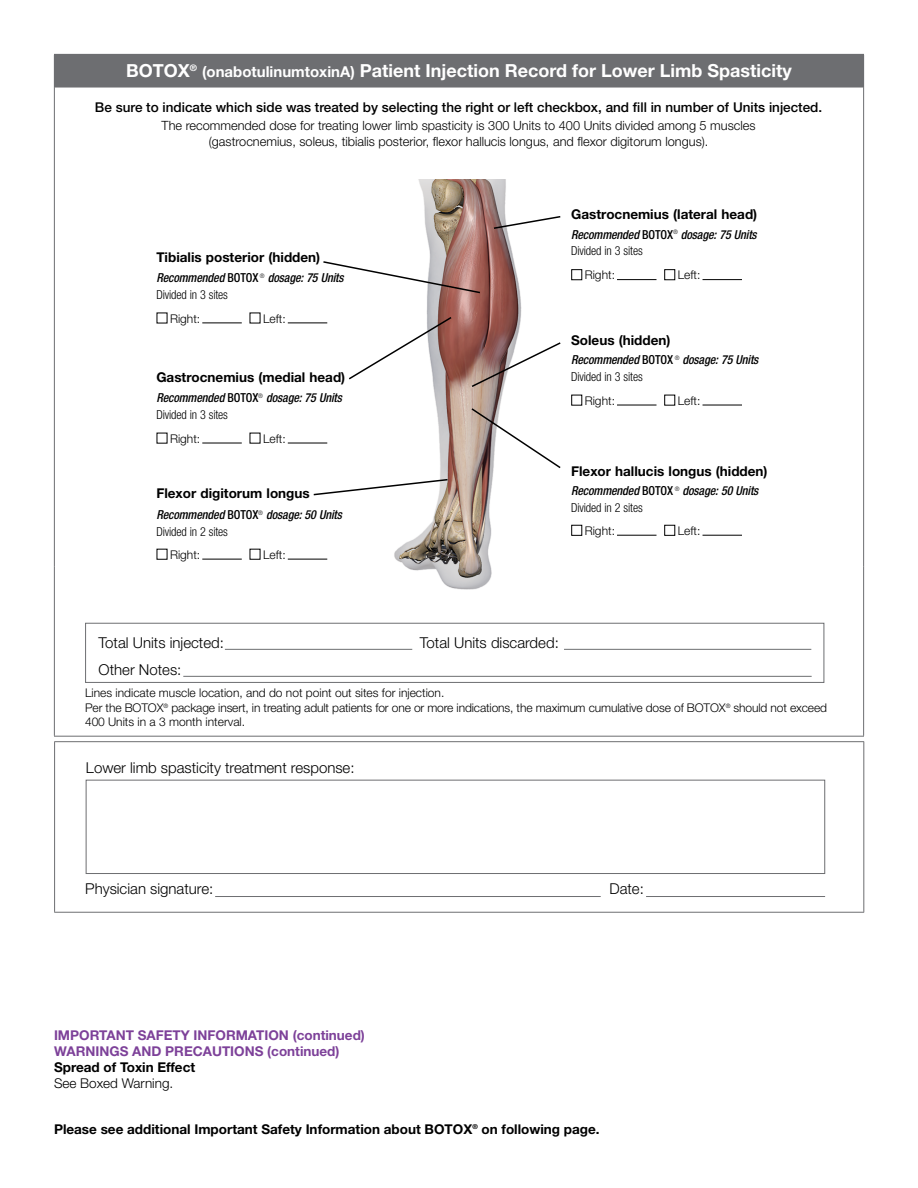
<style>
.page{position:relative;width:918px;height:1188px;background:#fff}
.page>*{position:absolute;margin:0;border:0;box-sizing:border-box;transform-origin:0 0}
.t1{font:700 18px "Helvetica Neue LT Std";color:#fff}
.t2{font:300 15px "Helvetica Neue LT Std";color:#000}
.t3{font:700 13.5px "Helvetica Neue LT Std";color:#000}
.t4{font:500 13.5px "Helvetica Neue LT Std";color:#000}
.t5{font:700 13.5px/16.2px "Helvetica Neue LT Std";color:#7d4199}
.t6{font:300 13.5px "Helvetica Neue LT Std";color:#000}
.t7{font:300 12.75px/15.3px "Helvetica Neue LT Std";color:#000;text-align:center}
.t8{font:italic 500 condensed 12.45px/16.5px "Helvetica Neue LT Std";letter-spacing:-.01em;color:#000}
.t9{font:300 12px/14.4px "Helvetica Neue LT Std";color:#000}
.s1{font-size:15px}
.s2{font-style:normal}
.s3{font-weight:300;font-style:normal}
</style>
<div class="page">
<img style="left:394px;top:180px;width:128px;height:410px">
<svg style="left:349px;top:316px;width:104px;height:65px"></svg>
<svg style="left:492px;top:215px;width:69px;height:15px"></svg>
<svg style="left:323px;top:260px;width:159px;height:34px"></svg>
<svg style="left:470px;top:341px;width:91px;height:47px"></svg>
<svg style="left:470px;top:407px;width:91px;height:63px"></svg>
<svg style="left:313px;top:478px;width:136px;height:18px"></svg>
<div style="left:85px;top:623px;width:739px;height:60px;border:1px solid #6d6e71"></div>
<hr style="left:225px;top:649px;width:187px;height:1px;background:#6d6e71">
<hr style="left:564px;top:649px;width:247px;height:1px;background:#6d6e71">
<hr style="left:183px;top:676px;width:629px;height:1px;background:#6d6e71">
<hr style="left:54px;top:741px;width:810px;height:1px;background:#6d6e71">
<hr style="left:54px;top:742px;width:1px;height:170px;background:#6d6e71">
<hr style="left:863px;top:742px;width:1px;height:170px;background:#6d6e71">
<hr style="left:54px;top:912px;width:810px;height:1px;background:#6d6e71">
<hr style="left:202px;top:323px;width:40px;height:1px;background:#000">
<hr style="left:288px;top:323px;width:39px;height:1px;background:#000">
<hr style="left:202px;top:443px;width:40px;height:1px;background:#000">
<hr style="left:288px;top:443px;width:39px;height:1px;background:#000">
<hr style="left:202px;top:559px;width:40px;height:1px;background:#000">
<hr style="left:288px;top:559px;width:39px;height:1px;background:#000">
<hr style="left:617px;top:279px;width:40px;height:1px;background:#000">
<div style="left:571px;top:269px;width:11px;height:11px;border:1px solid #000"></div>
<hr style="left:703px;top:279px;width:39px;height:1px;background:#000">
<div style="left:664px;top:269px;width:11px;height:11px;border:1px solid #000"></div>
<hr style="left:617px;top:405px;width:40px;height:1px;background:#000">
<div style="left:571px;top:395px;width:11px;height:11px;border:1px solid #000"></div>
<hr style="left:703px;top:405px;width:39px;height:1px;background:#000">
<div style="left:664px;top:395px;width:11px;height:11px;border:1px solid #000"></div>
<hr style="left:617px;top:535px;width:40px;height:1px;background:#000">
<div style="left:571px;top:525px;width:11px;height:11px;border:1px solid #000"></div>
<hr style="left:703px;top:535px;width:39px;height:1px;background:#000">
<div style="left:664px;top:525px;width:11px;height:11px;border:1px solid #000"></div>
<div style="left:54px;top:54px;width:810px;height:33px;background:#6d6e71"></div>
<hr style="left:55px;top:86px;width:808px;height:2px;background:#6d6e71">
<hr style="left:54px;top:87px;width:1px;height:479px;background:#6d6e71">
<hr style="left:863px;top:87px;width:1px;height:479px;background:#6d6e71">
<hr style="left:54px;top:566px;width:1px;height:170px;background:#6d6e71">
<hr style="left:863px;top:566px;width:1px;height:170px;background:#6d6e71">
<hr style="left:54px;top:736px;width:810px;height:1px;background:#6d6e71">
<div style="left:86px;top:780px;width:739px;height:94px;border:1px solid #6d6e71"></div>
<hr style="left:215px;top:896px;width:386px;height:1px;background:#6d6e71">
<hr style="left:646px;top:896px;width:179px;height:1px;background:#6d6e71">
<h1 class="t1" style="left:126px;top:59px;width:667px">BOTOX<sup>®</sup> <span class="s1">(onabotulinumtoxinA)</span> Patient Injection Record for Lower Limb Spasticity</h1>
<p class="t4" style="left:95px;top:99px;width:729px">Be sure to indicate which side was treated by selecting the right or left checkbox, and fill in number of Units injected.</p>
<p class="t7" style="left:162px;top:118px;width:595px">The recommended dose for treating lower limb spasticity is 300 Units to 400 Units divided among 5 muscles (gastrocnemius, soleus, tibialis posterior, flexor hallucis longus, and flexor digitorum longus).</p>
<p class="t3" style="left:156px;top:248px;width:165px">Tibialis posterior (hidden)</p>
<p class="t8" style="left:156px;top:270px;width:189px">Recommended <span class="s2">BOTOX</span> <sup>®</sup> dosage: 75 Units<br><span class="s3">Divided in 3 sites</span></p>
<p class="t9" style="left:170px;top:311px;width:32px">Right:</p>
<p class="t9" style="left:263px;top:311px;width:24px">Left:</p>
<p class="t3" style="left:156px;top:368px;width:190px">Gastrocnemius (medial head)</p>
<p class="t8" style="left:156px;top:390px;width:187px">Recommended <span class="s2">BOTOX</span><sup>®</sup> dosage: 75 Units<br><span class="s3">Divided in 3 sites</span></p>
<p class="t9" style="left:170px;top:431px;width:32px">Right:</p>
<p class="t9" style="left:263px;top:431px;width:24px">Left:</p>
<p class="t3" style="left:156px;top:485px;width:155px">Flexor digitorum longus</p>
<p class="t8" style="left:156px;top:507px;width:187px">Recommended <span class="s2">BOTOX</span><sup>®</sup> dosage: 50 Units<br><span class="s3">Divided in 2 sites</span></p>
<p class="t9" style="left:170px;top:547px;width:32px">Right:</p>
<p class="t9" style="left:263px;top:547px;width:24px">Left:</p>
<p class="t3" style="left:571px;top:206px;width:188px">Gastrocnemius (lateral head)</p>
<p class="t8" style="left:571px;top:226px;width:187px">Recommended <span class="s2">BOTOX</span><sup>®</sup> dosage: 75 Units<br><span class="s3">Divided in 3 sites</span></p>
<p class="t9" style="left:585px;top:268px;width:32px">Right:</p>
<p class="t9" style="left:678px;top:268px;width:24px">Left:</p>
<p class="t3" style="left:571px;top:332px;width:101px">Soleus (hidden)</p>
<p class="t8" style="left:571px;top:352px;width:189px">Recommended <span class="s2">BOTOX</span> <sup>®</sup> dosage: 75 Units<br><span class="s3">Divided in 3 sites</span></p>
<p class="t9" style="left:585px;top:393px;width:32px">Right:</p>
<p class="t9" style="left:678px;top:393px;width:24px">Left:</p>
<p class="t3" style="left:571px;top:463px;width:198px">Flexor hallucis longus (hidden)</p>
<p class="t8" style="left:571px;top:483px;width:189px">Recommended <span class="s2">BOTOX</span> <sup>®</sup> dosage: 50 Units<br><span class="s3">Divided in 2 sites</span></p>
<p class="t9" style="left:585px;top:523px;width:32px">Right:</p>
<p class="t9" style="left:678px;top:523px;width:24px">Left:</p>
<p class="t2" style="left:99px;top:633px;width:127px">Total Units injected:</p>
<p class="t2" style="left:420px;top:633px;width:140px">Total Units discarded:</p>
<p class="t2" style="left:99px;top:660px;width:84px">Other Notes:</p>
<p class="t9" style="left:85px;top:686px;width:743px">Lines indicate muscle location, and do not point out sites for injection.<br>Per the BOTOX<sup>®</sup> package insert, in treating adult patients for one or more indications, the maximum cumulative dose of BOTOX<sup>®</sup> should not exceed<br>400 Units in a 3 month interval.</p>
<p class="t2" style="left:86px;top:758px;width:270px">Lower limb spasticity treatment response:</p>
<p class="t2" style="left:85px;top:879px;width:130px">Physician signature:</p>
<p class="t2" style="left:609px;top:879px;width:36px">Date:</p>
<p class="t5" style="left:54px;top:1026px;width:312px">IMPORTANT SAFETY INFORMATION (continued)<br>WARNINGS AND PRECAUTIONS (continued)</p>
<p class="t3" style="left:54px;top:1059px;width:143px">Spread of Toxin Effect</p>
<p class="t6" style="left:54px;top:1075px;width:121px">See Boxed Warning.</p>
<p class="t3" style="left:54px;top:1121px;width:547px">Please see additional Important Safety Information about BOTOX<sup>®</sup> on following page.</p>
</div>
